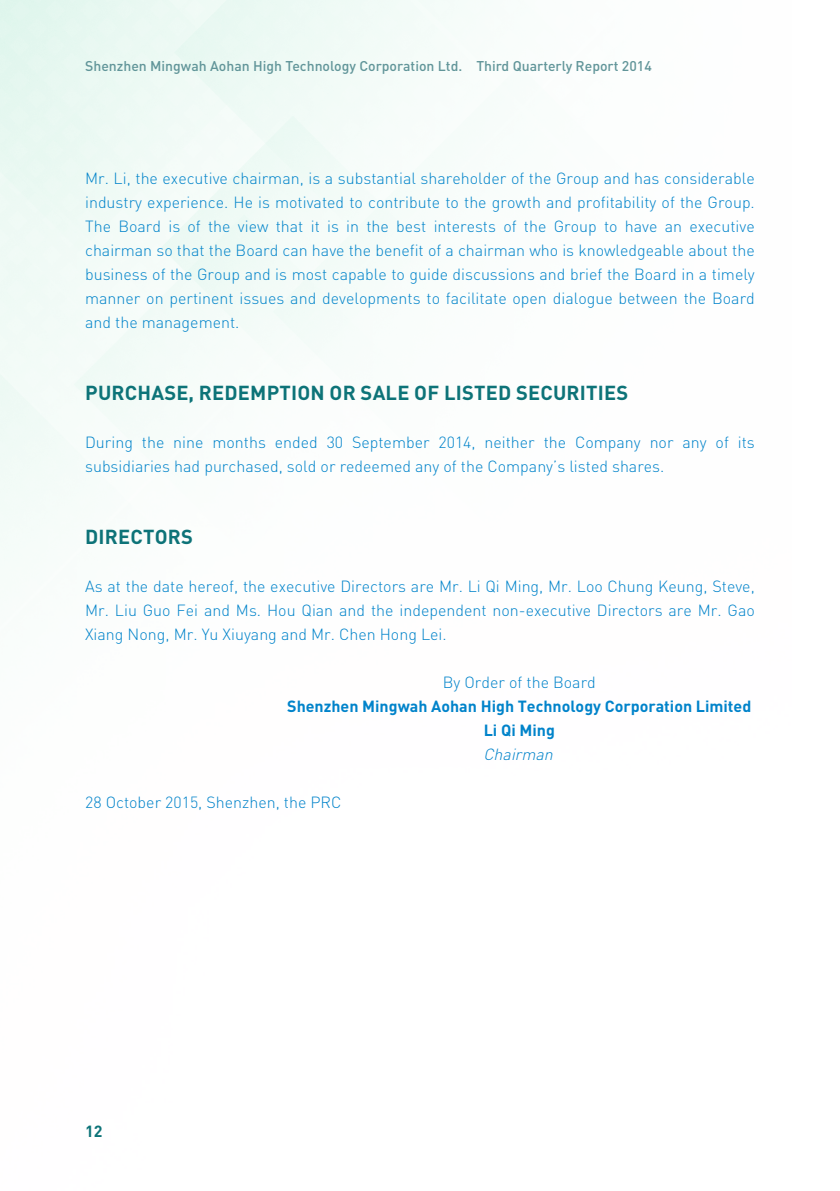
<style>
.page{position:relative;width:840px;height:1191px;background:#fff}
.page>*{position:absolute;margin:0;border:0;box-sizing:border-box;transform-origin:0 0}
.t1{font:700 20px "DIN Pro";letter-spacing:.01em;color:#0d7378}
.t2{font:300 16px/24px "DIN Pro";color:#0083ca;text-align:justify}
.t3{font:700 16px/24px "DIN Pro";color:#0083ca;text-align:center}
.t4{font:italic 300 16px "DIN Pro";color:#0083ca}
.t5{font:700 16px "DIN Pro";color:#0d7378}
.t6{font:500 14px "DIN Pro";color:#619599}
</style>
<div class="page">
<p class="t6" style="left:85px;top:56px;width:568px">Shenzhen Mingwah Aohan High Technology Corporation Ltd. Third Quarterly Report 2014</p>
<p class="t2" style="left:85px;top:165px;width:671px">Mr. Li, the executive chairman, is a substantial shareholder of the Group and has considerable industry experience. He is motivated to contribute to the growth and profitability of the Group.<br>The Board is of the view that it is in the best interests of the Group to have an executive chairman so that the Board can have the benefit of a chairman who is knowledgeable about the business of the Group and is most capable to guide discussions and brief the Board in a timely manner on pertinent issues and developments to facilitate open dialogue between the Board and the management.</p>
<p class="t1" style="left:85px;top:379px;width:544px">PURCHASE, REDEMPTION OR SALE OF LISTED SECURITIES</p>
<p class="t2" style="left:85px;top:429px;width:670px">During the nine months ended 30 September 2014, neither the Company nor any of its subsidiaries had purchased, sold or redeemed any of the Company’s listed shares.</p>
<p class="t1" style="left:85px;top:523px;width:109px">DIRECTORS</p>
<p class="t2" style="left:85px;top:573px;width:670px">As at the date hereof, the executive Directors are Mr. Li Qi Ming, Mr. Loo Chung Keung, Steve, Mr. Liu Guo Fei and Ms. Hou Qian and the independent non-executive Directors are Mr. Gao Xiang Nong, Mr. Yu Xiuyang and Mr. Chen Hong Lei.</p>
<p class="t2" style="left:442px;top:669px;width:154px">By Order of the Board</p>
<p class="t3" style="left:287px;top:693px;width:465px">Shenzhen Mingwah Aohan High Technology Corporation Limited<br>Li Qi Ming</p>
<p class="t4" style="left:483px;top:743px;width:75px">Chairman</p>
<p class="t2" style="left:85px;top:789px;width:258px">28 October 2015, Shenzhen, the PRC</p>
<p class="t5" style="left:85px;top:1120px;width:19px">12</p>
</div>
